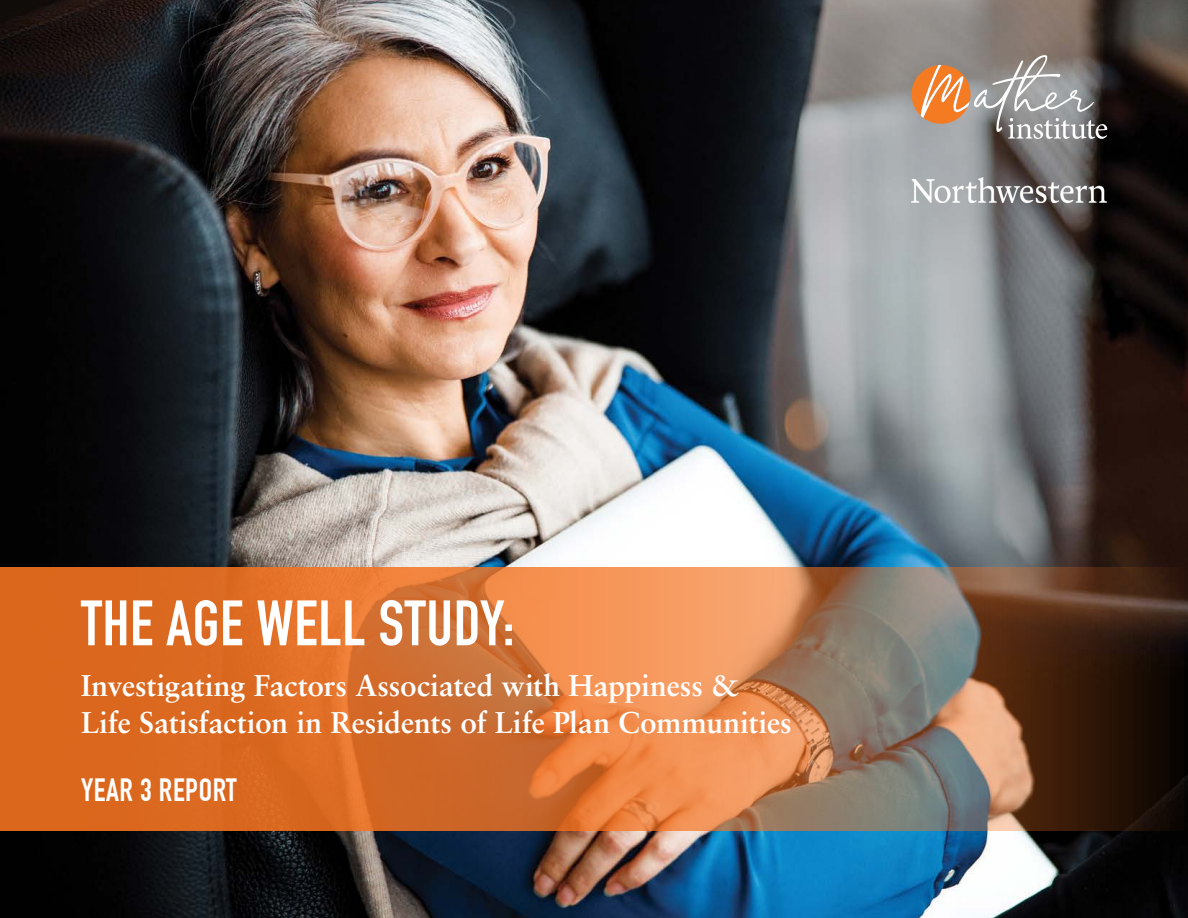
<style>
.page{position:relative;width:1188px;height:918px;background:#fff}
.page>*{position:absolute;margin:0;border:0;box-sizing:border-box;transform-origin:0 0}
.section_headings{font:700 63px "DIN Condensed";letter-spacing:.01em;color:#fff}
.heading{font:700 31.5px "DIN Condensed";letter-spacing:.02em;color:#fff}
.t1{font:700 30px/37.5px "Sabon LT Std";letter-spacing:-.005em;color:#fff}
</style>
<div class="page">
<img style="left:0;top:0;width:1188px;height:918px">
<svg style="left:912px;top:55px;width:195px;height:84px;background:#a49387"></svg>
<img style="left:911px;top:178px;width:195px;height:24px">
<svg style="left:0;top:567px;width:1188px;height:264px;background:#b86b3a"></svg>
<p class="section_headings" style="left:81px;top:586px;width:435px">THE AGE WELL STUDY:</p>
<p class="t1" style="left:81px;top:666px;width:712px">Investigating Factors Associated with Happiness &amp;<br>Life Satisfaction in Residents of Life Plan Communities</p>
<p class="heading" style="left:81px;top:771px;width:157px">YEAR 3 REPORT</p>
</div>
